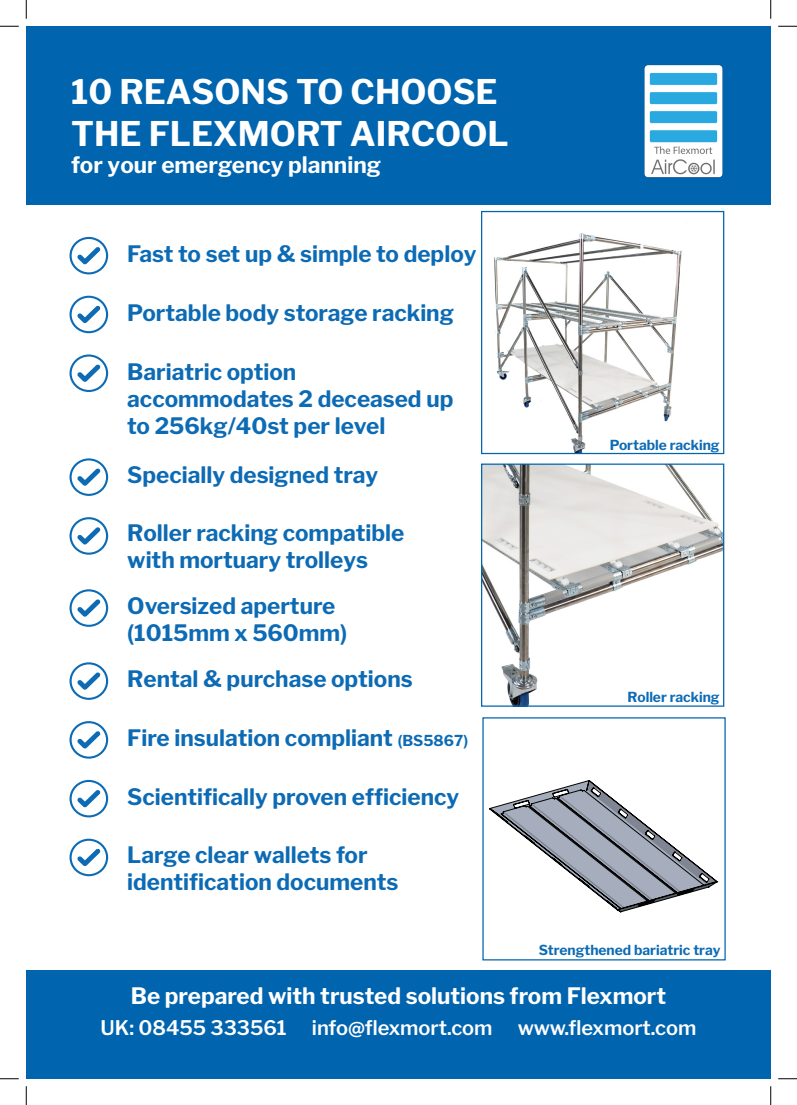
<style>
.page{position:relative;width:797px;height:1105px;background:#fff}
.page>*{position:absolute;margin:0;border:0;box-sizing:border-box;transform-origin:0 0}
.t1{font:700 33.75px/42px "Libre Franklin";color:#fff}
.t2{font:700 22.5px/27px "Libre Franklin";color:#0c6bb4}
.t3{font:700 22.5px "Libre Franklin";color:#fff}
.t4{font:100 20px "Libre Franklin";color:#fff}
.t5{font:700 13.75px "Libre Franklin";color:#0c6bb4}
.s1{font-size:15px}
</style>
<div class="page">
<div style="left:26px;top:26px;width:744px;height:179px;background:#0064ae"></div>
<div style="left:26px;top:971px;width:744px;height:108px;background:#0064ae"></div>
<img style="left:483px;top:465px;width:239px;height:240px">
<div style="left:481px;top:463px;width:243px;height:244px;border:1px solid #0064ae"></div>
<img style="left:494px;top:233px;width:188px;height:219px">
<div style="left:481px;top:211px;width:243px;height:243px;border:1px solid #0064ae"></div>
<svg style="left:489px;top:780px;width:228px;height:132px"></svg>
<img style="left:644px;top:65px;width:79px;height:113px">
<svg style="left:69px;top:237px;width:39px;height:37px"></svg>
<svg style="left:69px;top:721px;width:39px;height:38px"></svg>
<svg style="left:69px;top:662px;width:39px;height:38px"></svg>
<svg style="left:69px;top:589px;width:39px;height:38px"></svg>
<svg style="left:69px;top:296px;width:39px;height:37px"></svg>
<svg style="left:69px;top:354px;width:39px;height:38px"></svg>
<svg style="left:69px;top:458px;width:39px;height:38px"></svg>
<svg style="left:69px;top:517px;width:39px;height:38px"></svg>
<svg style="left:69px;top:780px;width:39px;height:37px"></svg>
<svg style="left:69px;top:839px;width:39px;height:37px"></svg>
<svg style="left:0;top:25px;width:19px;height:2px"></svg>
<svg style="left:778px;top:25px;width:19px;height:2px"></svg>
<svg style="left:0;top:1078px;width:19px;height:1px"></svg>
<svg style="left:778px;top:1078px;width:19px;height:1px"></svg>
<svg style="left:25px;top:0;width:2px;height:19px"></svg>
<svg style="left:25px;top:1086px;width:2px;height:19px"></svg>
<svg style="left:770px;top:0;width:1px;height:19px"></svg>
<svg style="left:770px;top:1086px;width:1px;height:19px"></svg>
<p class="t1" style="left:71px;top:71px;width:439px">10 REASONS TO CHOOSE<br>THE FLEXMORT AIRCOOL</p>
<p class="t3" style="left:71px;top:151px;width:311px">for your emergency planning</p>
<p class="t2" style="left:127px;top:240px;width:351px">Fast to set up &amp; simple to deploy</p>
<p class="t2" style="left:127px;top:300px;width:328px">Portable body storage racking</p>
<p class="t2" style="left:127px;top:358px;width:327px">Bariatric option accommodates 2 deceased up to 256kg/40st per level</p>
<p class="t2" style="left:127px;top:461px;width:252px">Specially designed tray</p>
<p class="t2" style="left:127px;top:519px;width:278px">Roller racking compatible</p>
<p class="t2" style="left:127px;top:546px;width:242px">with mortuary trolleys</p>
<p class="t2" style="left:127px;top:592px;width:210px">Oversized aperture</p>
<p class="t2" style="left:127px;top:619px;width:222px">(1015mm x 560mm)</p>
<p class="t2" style="left:127px;top:665px;width:287px">Rental &amp; purchase options</p>
<p class="t2" style="left:127px;top:724px;width:342px">Fire insulation compliant <span class="s1">(BS5867)</span></p>
<p class="t2" style="left:127px;top:783px;width:333px">Scientifically proven efficiency</p>
<p class="t2" style="left:127px;top:841px;width:242px">Large clear wallets for</p>
<p class="t2" style="left:127px;top:868px;width:273px">identification documents</p>
<p class="t5" style="left:609px;top:436px;width:111px">Portable racking</p>
<p class="t5" style="left:627px;top:689px;width:94px">Roller racking</p>
<p class="t5" style="left:539px;top:942px;width:183px">Strengthened bariatric tray</p>
<p class="t3" style="left:131px;top:982px;width:537px">Be prepared with trusted solutions from Flexmort</p>
<p class="t4" style="left:101px;top:1012px;width:188px">UK: 08455 333561</p>
<p class="t4" style="left:312px;top:1012px;width:182px">info@flexmort.com</p>
<p class="t4" style="left:517px;top:1012px;width:180px">www.flexmort.com</p>
</div>
